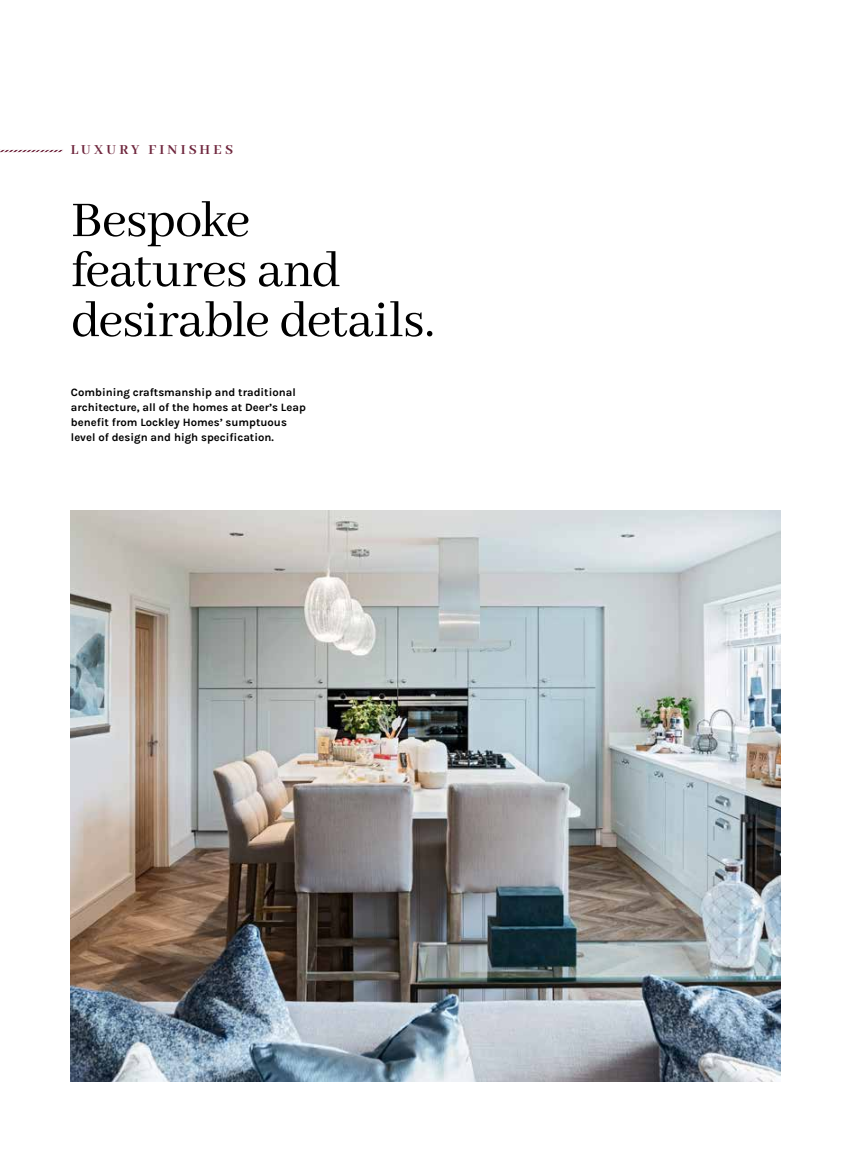
<style>
.page{position:relative;width:851px;height:1170px;background:#fff}
.page>*{position:absolute;margin:0;border:0;box-sizing:border-box;transform-origin:0 0}
.t1{font:55px/50px "Abhaya Libre";letter-spacing:-.015em;color:#000}
.t2{font:700 15px "Abhaya Libre";letter-spacing:.215em;color:#6f263d}
.t3{font:11.25px/15px "Karla";color:#000}
</style>
<div class="page">
<img style="left:71px;top:510px;width:709px;height:571px">
<svg style="left:0;top:149px;width:63px;height:4px"></svg>
<h2 class="t2" style="left:71px;top:142px;width:164px">LUXURY FINISHES</h2>
<h1 class="t1" style="left:71px;top:197px;width:365px">Bespoke features and desirable details.</h1>
<p class="t3" style="left:71px;top:384px;width:236px">Combining craftsmanship and traditional architecture, all of the homes at Deer’s Leap benefit from Lockley Homes’ sumptuous level of design and high specification.</p>
</div>
